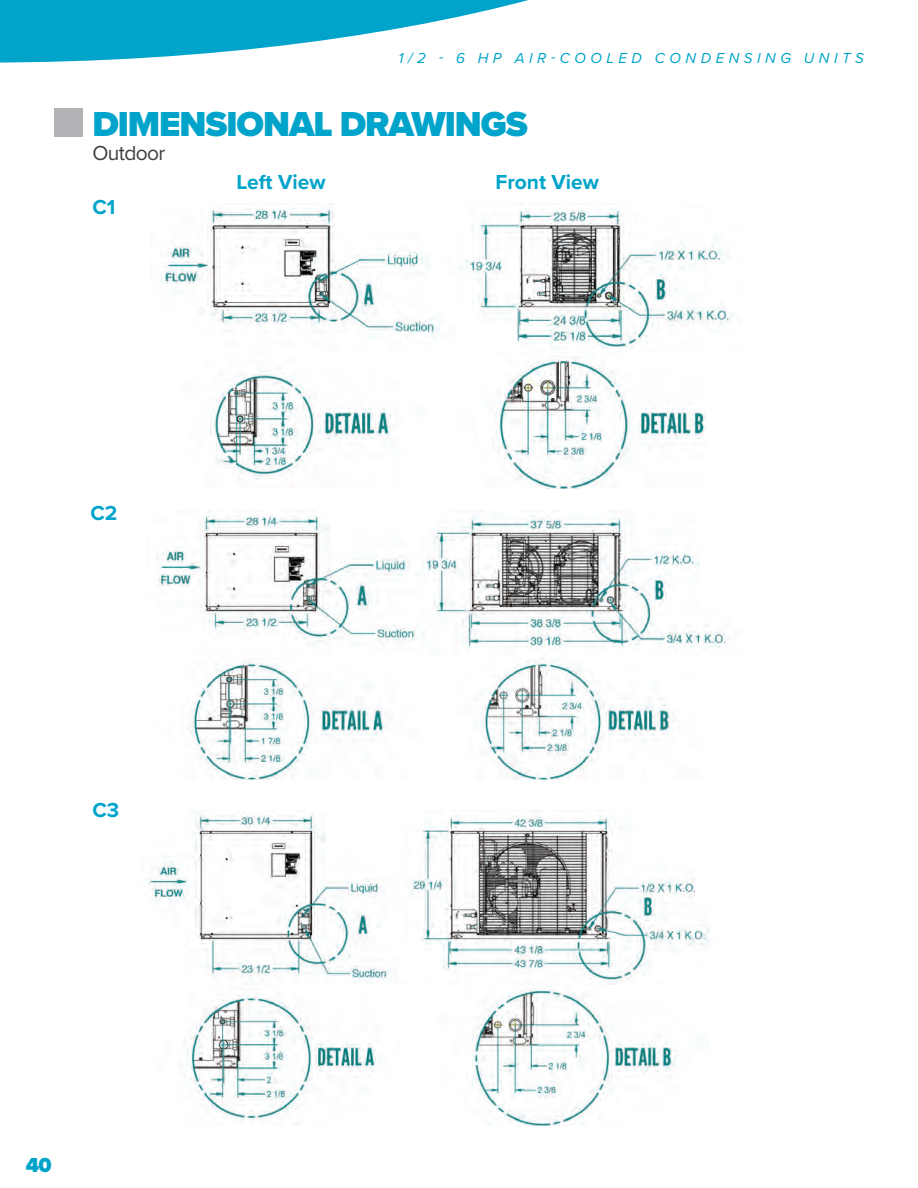
<style>
.page{position:relative;width:918px;height:1188px;background:#fff}
.page>*{position:absolute;margin:0;border:0;box-sizing:border-box;transform-origin:0 0}
.t1{font:900 36px "Proxima Nova";letter-spacing:-.03em;color:#00a4ca}
.t2{font:700 21px "Proxima Nova";color:#00a4ca}
.t3{font:21px "Proxima Nova";letter-spacing:-.03em;color:#3e3e3f}
.t4{font:900 21px "Proxima Nova";color:#00a4ca}
.t5{font:italic 15px "Proxima Nova";letter-spacing:.3em;color:#00a4ca}
</style>
<div class="page">
<svg style="left:0;top:0;width:529px;height:63px"></svg>
<div style="left:54px;top:108px;width:28px;height:28px;background:#b2b3b7"></div>
<img style="left:161px;top:204px;width:572px;height:145px">
<img style="left:210px;top:356px;width:497px;height:132px">
<img style="left:157px;top:511px;width:573px;height:140px">
<img style="left:188px;top:658px;width:486px;height:122px">
<img style="left:147px;top:811px;width:564px;height:174px">
<img style="left:184px;top:989px;width:492px;height:136px">
<p class="t5" style="left:398px;top:46px;width:467px">1/2 - 6 HP AIR-COOLED CONDENSING UNITS</p>
<p class="t1" style="left:92px;top:98px;width:437px">DIMENSIONAL DRAWINGS</p>
<p class="t3" style="left:92px;top:138px;width:75px">Outdoor</p>
<p class="t2" style="left:92px;top:191px;width:25px">C1</p>
<p class="t2" style="left:236px;top:166px;width:91px">Left View</p>
<p class="t2" style="left:495px;top:166px;width:105px">Front View</p>
<p class="t2" style="left:90px;top:497px;width:29px">C2</p>
<p class="t2" style="left:92px;top:795px;width:28px">C3</p>
<h2 class="t4" style="left:26px;top:1149px;width:27px">40</h2>
</div>
